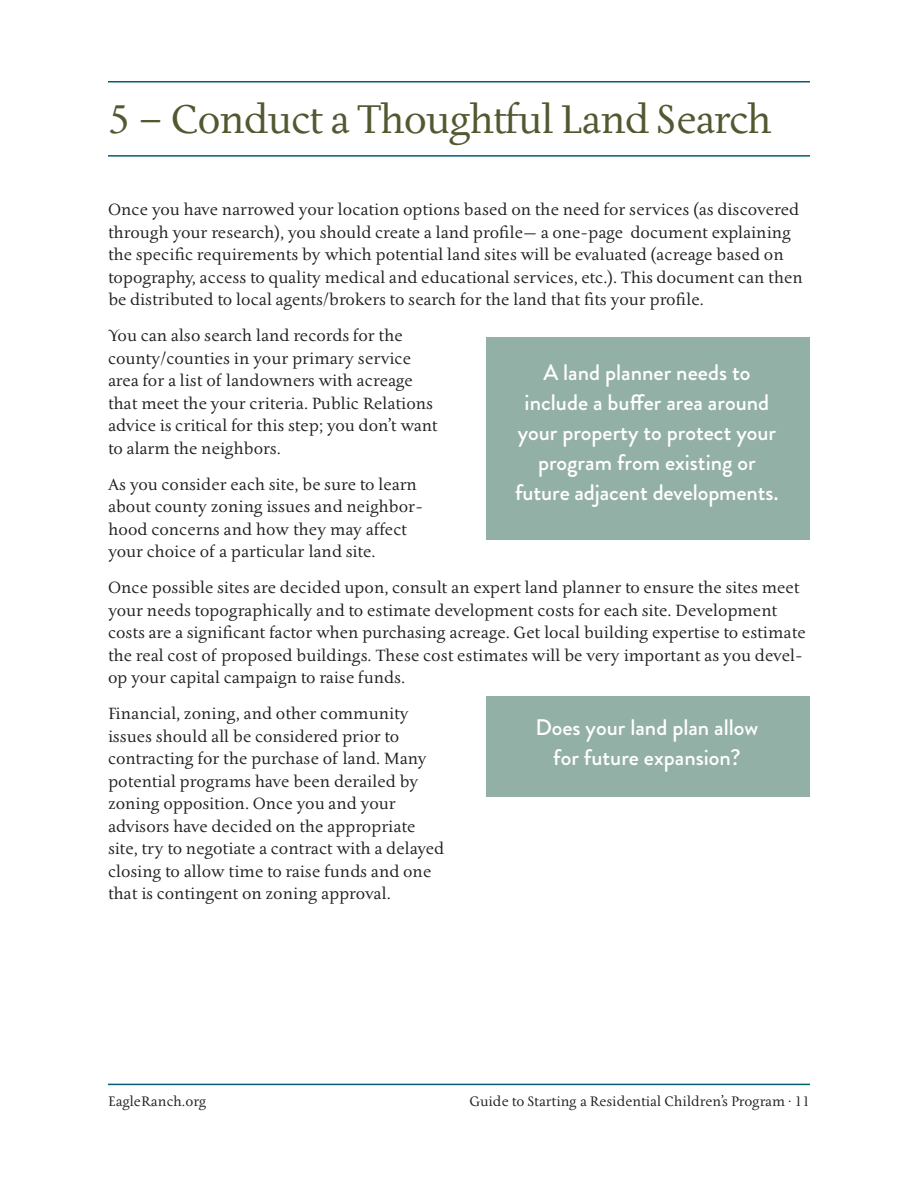
<style>
.page{position:relative;width:918px;height:1188px;background:#fff}
.page>*{position:absolute;margin:0;border:0;box-sizing:border-box;transform-origin:0 0}
.t1{font:48px "Tactile ITC Std";letter-spacing:-.025em;color:#515931}
.t2{font:500 22.5px/30px "Brandon Grotesque";color:#fff;text-align:center}
.t3{font:19.5px/22.5px "Tactile ITC Std";letter-spacing:-.005em;color:#231f20}
.t4{font:16.5px "Tactile ITC Std";color:#231f20}
.s1{font-family:"Brandon Grotesque"}
.s2{font-family:"Tactile ITC OS"}
</style>
<div class="page">
<hr style="left:108px;top:155px;width:702px;height:2px;background:#006072">
<div style="left:486px;top:338px;width:324px;height:202px;background:#93b0a7"></div>
<hr style="left:108px;top:81px;width:702px;height:1px;background:#006072">
<div style="left:486px;top:696px;width:324px;height:100px;background:#93b0a7"></div>
<hr style="left:108px;top:1084px;width:702px;height:1px;background:#006072">
<p class="t1" style="left:108px;top:89px;width:666px">5 <span class="s1">–</span> Conduct a Thoughtful Land Search</p>
<p class="t3" style="left:108px;top:198px;width:696px">Once you have narrowed your location options based on the need for services (as discovered through your research), you should create a land profile— a one-page document explaining the specific requirements by which potential land sites will be evaluated (acreage based on topography, access to quality medical and educational services, etc.). This document can then be distributed to local agents/brokers to search for the land that fits your profile.</p>
<p class="t3" style="left:108px;top:324px;width:331px">You can also search land records for the county/counties in your primary service area for a list of landowners with acreage that meet the your criteria. Public Relations advice is critical for this step; you don’t want to alarm the neighbors.</p>
<p class="t3" style="left:108px;top:472px;width:317px">As you consider each site, be sure to learn about county zoning issues and neighbor&shy;hood concerns and how they may affect your choice of a particular land site.</p>
<p class="t3" style="left:108px;top:576px;width:699px">Once possible sites are decided upon, consult an expert land planner to ensure the sites meet your needs topographically and to estimate development costs for each site. Development costs are a significant factor when purchasing acreage. Get local building expertise to estimate the real cost of proposed buildings. These cost estimates will be very important as you devel&shy;op your capital campaign to raise funds.</p>
<p class="t3" style="left:108px;top:702px;width:338px">Financial, zoning, and other community issues should all be considered prior to contracting for the purchase of land. Many potential programs have been derailed by zoning opposition. Once you and your advisors have decided on the appropriate site, try to negotiate a contract with a delayed closing to allow time to raise funds and one that is contingent on zoning approval.</p>
<p class="t2" style="left:515px;top:357px;width:265px">A land planner needs to include a buffer area around your property to protect your program from existing or future adjacent developments.</p>
<p class="t2" style="left:535px;top:712px;width:224px">Does your land plan allow for future expansion?</p>
<p class="t4" style="left:108px;top:1091px;width:100px">EagleRanch.org</p>
<p class="t4" style="left:469px;top:1091px;width:342px">Guide to Starting a Residential Children’s Program <span class="s2">·</span> 11</p>
</div>
